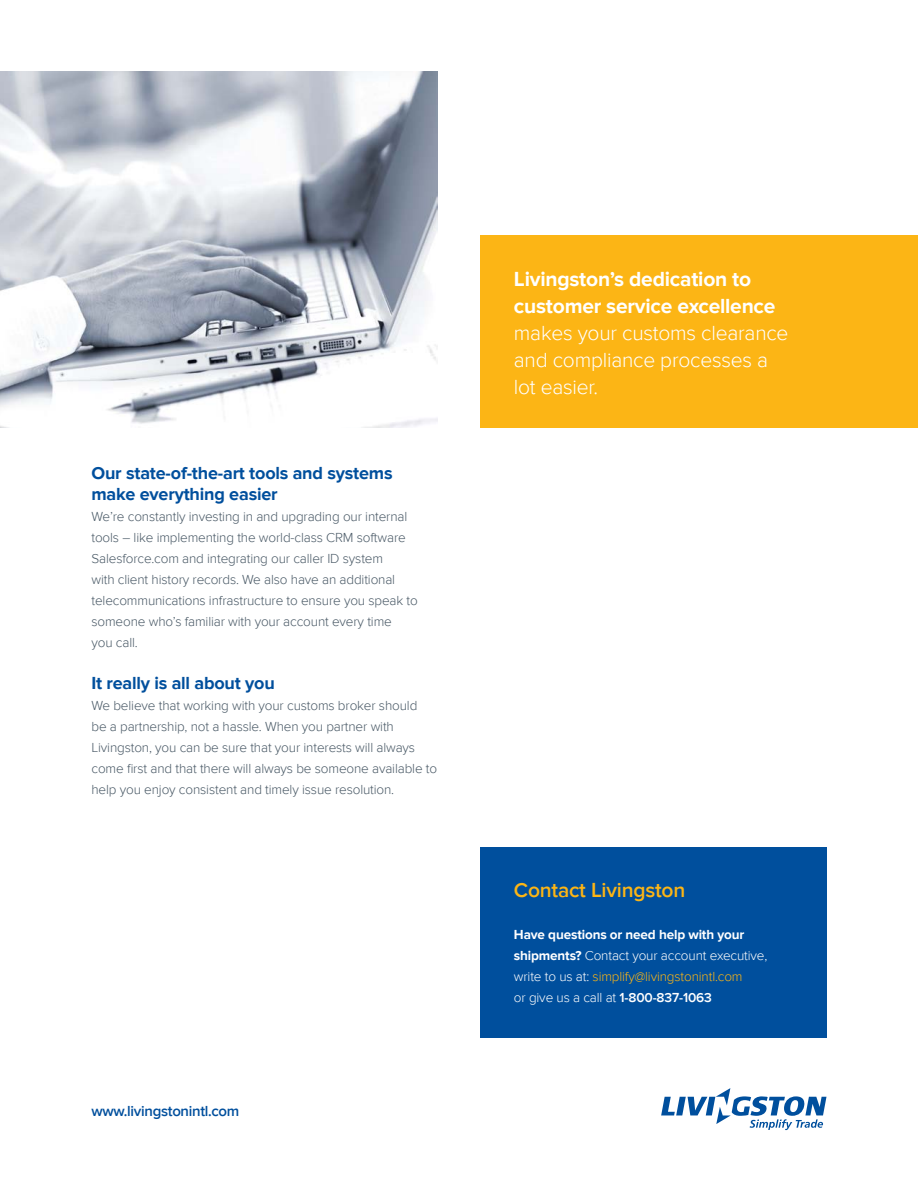
<style>
.page{position:relative;width:918px;height:1188px;background:#fff}
.page>*{position:absolute;margin:0;border:0;box-sizing:border-box;transform-origin:0 0}
.t1{font:300 21px/27px "Proxima Nova";letter-spacing:-.01em;color:#fff}
.t2{font:700 21px/27px "Proxima Nova";letter-spacing:-.01em;color:#fff}
.t3{font:600 21px "Proxima Nova";letter-spacing:-.01em;color:#fcb515}
.t4{font:700 18px/21px "Proxima Nova";letter-spacing:-.01em;color:#004f9d}
.t5{font:600 15px "Proxima Nova";letter-spacing:-.02em;color:#004f9d}
.t6{font:300 13.5px/21px "Proxima Nova";letter-spacing:-.01em;color:#485865}
.t7{font:300 13.5px/21px "Proxima Nova";letter-spacing:-.01em;color:#fff}
.s1{font-weight:700}
.s2{color:#fcb515}
.s3{font-weight:600}
</style>
<div class="page">
<svg style="left:661px;top:1088px;width:166px;height:42px"></svg>
<div style="left:480px;top:847px;width:347px;height:190px;background:#004f9d"></div>
<div style="left:480px;top:236px;width:438px;height:192px;background:#fcb515"></div>
<img style="left:0;top:72px;width:438px;height:356px">
<h2 class="t4" style="left:91px;top:463px;width:303px">Our state-of-the-art tools and systems make everything easier</h2>
<p class="t6" style="left:91px;top:506px;width:328px">We’re constantly investing in and upgrading our internal tools – like implementing the world-class CRM software Salesforce.com and integrating our caller ID system<br>with client history records. We also have an additional telecommunications infrastructure to ensure you speak to someone who’s familiar with your account every time<br>you call.</p>
<h2 class="t4" style="left:91px;top:673px;width:185px">It really is all about you</h2>
<p class="t6" style="left:91px;top:695px;width:347px">We believe that working with your customs broker should<br>be a partnership, not a hassle. When you partner with Livingston, you can be sure that your interests will always come first and that there will always be someone available to help you enjoy consistent and timely issue resolution.</p>
<p class="t5" style="left:91px;top:1102px;width:149px">www.livingstonintl.com</p>
<h1 class="t2" style="left:514px;top:266px;width:263px">Livingston’s dedication to customer service excellence</h1>
<h1 class="t1" style="left:514px;top:320px;width:276px">makes your customs clearance and compliance processes a lot easier.</h1>
<h1 class="t3" style="left:514px;top:878px;width:173px">Contact Livingston</h1>
<p class="t7" style="left:514px;top:925px;width:255px"><span class="s1">Have questions or need help with your shipments?</span> Contact your account executive, write to us at: <span class="s2">simplify@livingstonintl.com<br></span>or give us a call at <span class="s3">1-800-837-1063</span></p>
</div>
